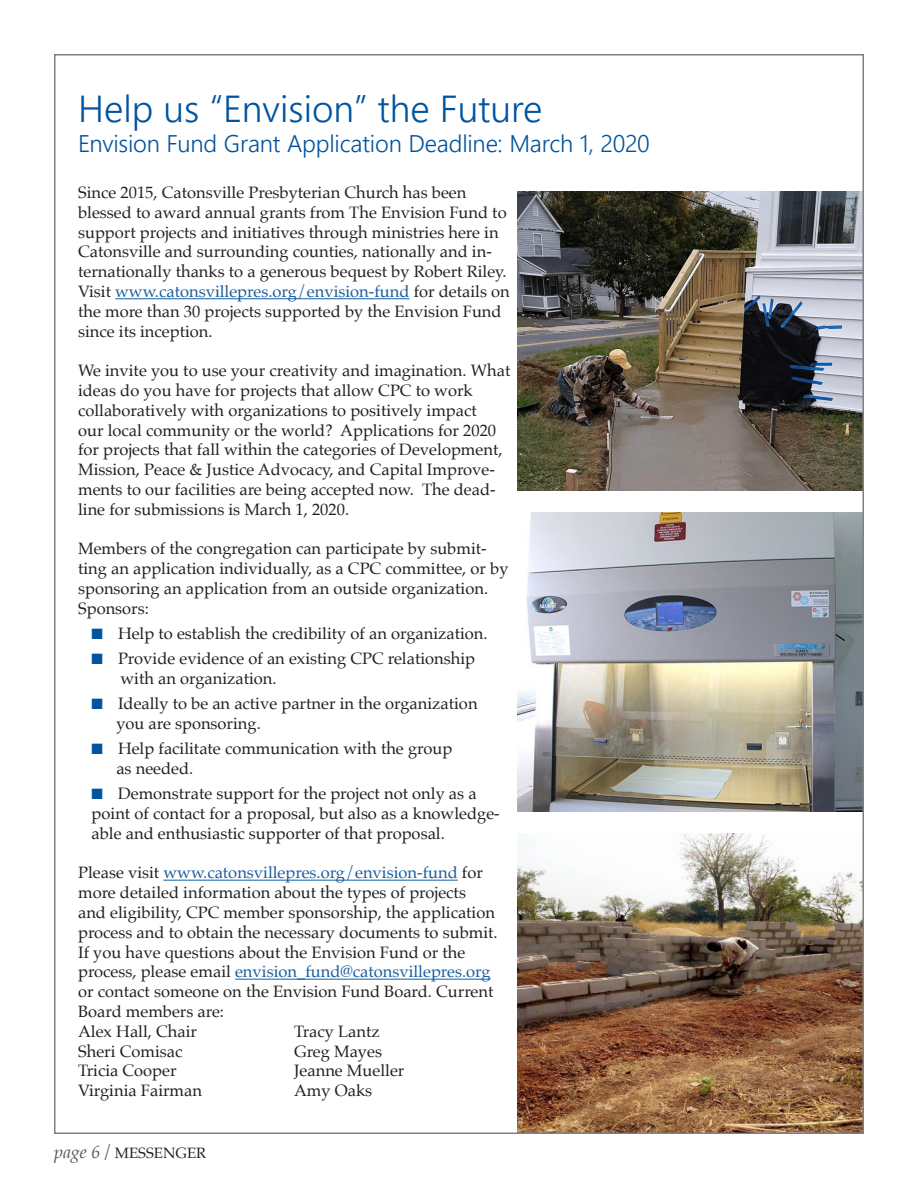
<style>
.page{position:relative;width:918px;height:1188px;background:#fff}
.page>*{position:absolute;margin:0;border:0;box-sizing:border-box;transform-origin:0 0}
.Sidebar_headline{font:37.5px "Webly Sleek UI Semilight";color:#0153a0}
.Sidebar_headline-2{font:24px "Webly Sleek UI Semilight";letter-spacing:-.01em;color:#0153a0}
.Body_Text{font:16.5px/19.8px "Palatino";color:#231f20}
.t1{font:15px "Palatino";color:#231f20}
.s1{color:#175d9e}
.s2{color:#0153a0}
.s3{font-style:italic;font-size:18px;color:#57585a}
</style>
<div class="page">
<hr style="left:115px;top:298px;width:295px;height:1px;background:#175d9e">
<hr style="left:163px;top:880px;width:295px;height:1px;background:#175d9e">
<hr style="left:235px;top:979px;width:256px;height:1px;background:#175d9e">
<img style="left:518px;top:191px;width:343px;height:300px">
<img style="left:518px;top:512px;width:343px;height:300px">
<img style="left:518px;top:833px;width:343px;height:298px">
<p class="Sidebar_headline" style="left:78px;top:81px;width:466px">Help us “Envision” the Future</p>
<p class="Sidebar_headline-2" style="left:78px;top:126px;width:573px">Envision Fund Grant Application Deadline: March 1, 2020</p>
<p class="Body_Text" style="left:78px;top:182px;width:433px">Since 2015, Catonsville Presbyterian Church has been blessed to award annual grants from The Envision Fund to support projects and initiatives through ministries here in Catonsville and surrounding counties, nationally and in&shy;ternationally thanks to a generous bequest by Robert Riley.<br>Visit <span class="s1">www.catonsvillepres.org/envision-fund</span> for details on the more than 30 projects supported by the Envision Fund since its inception.</p>
<p class="Body_Text" style="left:78px;top:361px;width:434px">We invite you to use your creativity and imagination. What ideas do you have for projects that allow CPC to work collaboratively with organizations to positively impact<br>our local community or the world? Applications for 2020 for projects that fall within the categories of Development, Mission, Peace &amp; Justice Advocacy, and Capital Improve&shy;ments to our facilities are being accepted now. The dead&shy;line for submissions is March 1, 2020.</p>
<p class="Body_Text" style="left:78px;top:539px;width:432px">Members of the congregation can participate by submit&shy;ting an application individually, as a CPC committee, or by sponsoring an application from an outside organization.<br>Sponsors:</p>
<p class="Body_Text" style="left:92px;top:623px;width:398px"><span class="s2">■</span> Help to establish the credibility of an organization.</p>
<p class="Body_Text" style="left:120px;top:649px;width:356px;text-indent:-29px"><span class="s2">■</span> Provide evidence of an existing CPC relationship with an organization.</p>
<p class="Body_Text" style="left:116px;top:694px;width:363px;text-indent:-25px"><span class="s2">■</span> Ideally to be an active partner in the organization you are sponsoring.</p>
<p class="Body_Text" style="left:116px;top:739px;width:337px;text-indent:-25px"><span class="s2">■</span> Help facilitate communication with the group as needed.</p>
<p class="Body_Text" style="left:92px;top:784px;width:410px"><span class="s2">■</span> Demonstrate support for the project not only as a point of contact for a proposal, but also as a knowledge&shy;able and enthusiastic supporter of that proposal.</p>
<p class="Body_Text" style="left:78px;top:863px;width:421px">Please visit <span class="s1">www.catonsvillepres.org/envision-fund</span> for more detailed information about the types of projects and eligibility, CPC member sponsorship, the application process and to obtain the necessary documents to submit.<br>If you have questions about the Envision Fund or the process, please email <span class="s1">envision_fund@catonsvillepres.org </span>or contact someone on the Envision Fund Board. Current Board members are:</p>
<p class="Body_Text" style="left:78px;top:1021px;width:120px">Alex Hall, Chair</p>
<p class="Body_Text" style="left:294px;top:1021px;width:87px">Tracy Lantz</p>
<p class="Body_Text" style="left:78px;top:1041px;width:106px">Sheri Comisac</p>
<p class="Body_Text" style="left:294px;top:1041px;width:89px">Greg Mayes</p>
<p class="Body_Text" style="left:78px;top:1061px;width:100px">Tricia Cooper</p>
<p class="Body_Text" style="left:294px;top:1061px;width:112px">Jeanne Mueller</p>
<p class="Body_Text" style="left:78px;top:1081px;width:125px">Virginia Fairman</p>
<p class="Body_Text" style="left:294px;top:1081px;width:80px">Amy Oaks</p>
<p class="t1" style="left:54px;top:1140px;width:154px"><span class="s3">page 6 /</span> MESSENGER</p>
</div>
